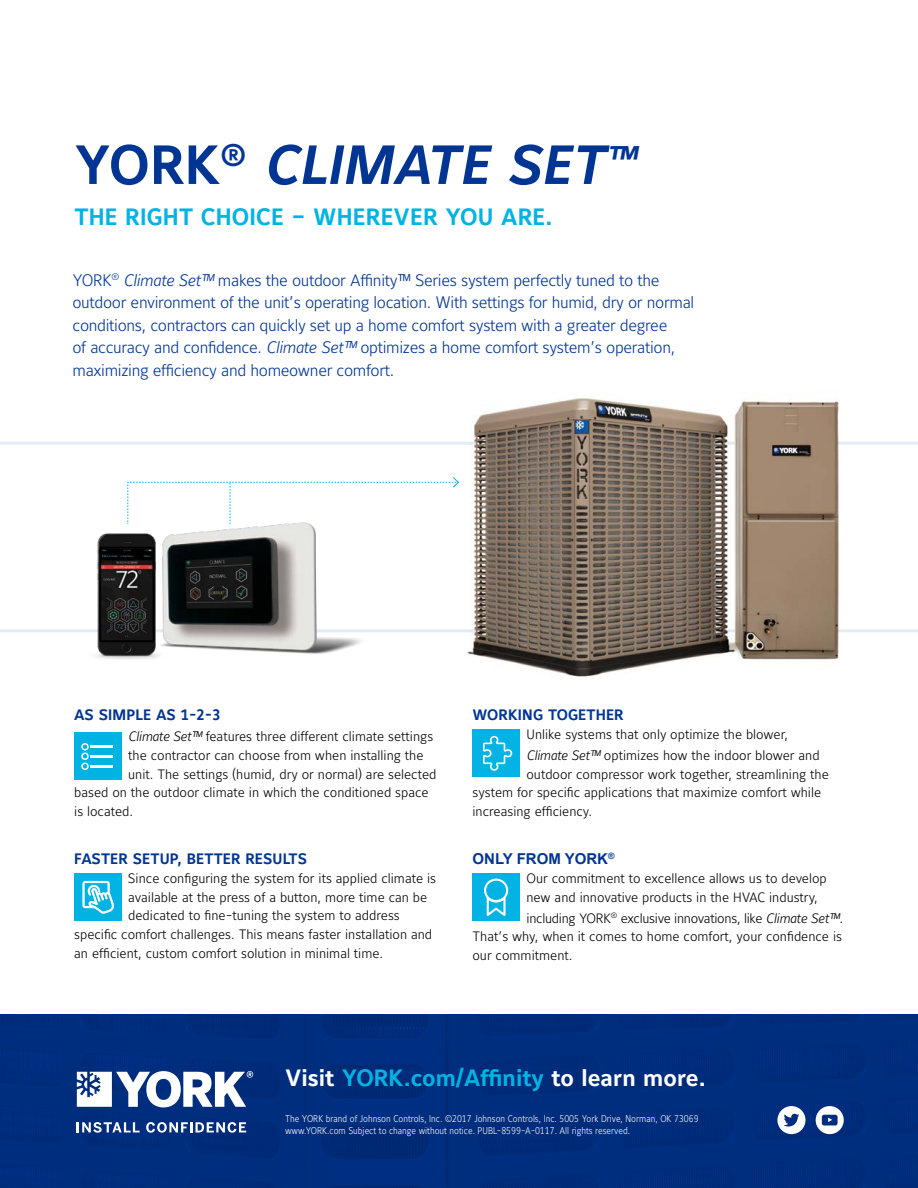
<style>
.page{position:relative;width:918px;height:1188px;background:#fff}
.page>*{position:absolute;margin:0;border:0;box-sizing:border-box;transform-origin:0 0}
.YRK___Hed{font:italic 700 54.6px "Maurea Jci Lf ML";letter-spacing:.01em;color:#003594}
.YRK___Subhed{font:700 23.4px "Maurea Jci Tf ML";color:#fff}
.YRK___Subhed-2{font:700 23.4px "Maurea Jci Tf ML";letter-spacing:.01em;color:#00b3e3}
.YRK___Body{font:300 16.5px/22.5px "Maurea Jci Lf ML";letter-spacing:-.02em;color:#003594}
.YRK___Subhed-3{font:700 15px "Maurea Jci Tf ML";letter-spacing:.01em;color:#003594}
.YRK___Subhed-4{font:700 15px "Arial";color:#003594}
.YRK___Body-2{font:300 13.5px/18.8px "Maurea Jci Lf ML";color:#000}
.yrkSS-Tailband{font:300 9.75px/12px "Maurea Jci Tf ML";color:#fff;scale:.9 1}
.s1{font-style:normal}
.s2{font-style:italic}
.s3{color:#00b3e3}
</style>
<div class="page">
<div style="left:0;top:1014px;width:918px;height:174px;background:#002e7e"></div>
<svg style="left:77px;top:1071px;width:176px;height:36px"></svg>
<svg style="left:77px;top:1122px;width:63px;height:11px"></svg>
<svg style="left:146px;top:1122px;width:100px;height:11px"></svg>
<div style="left:74px;top:732px;width:48px;height:47px;background:#00b3e3"></div>
<div style="left:81px;top:743px;width:8px;height:7px;border:2px solid #fff;border-radius:50%"></div>
<hr style="left:91px;top:746px;width:22px;height:2px;background:#fff">
<div style="left:81px;top:753px;width:8px;height:7px;border:2px solid #fff;border-radius:50%"></div>
<div style="left:81px;top:763px;width:8px;height:7px;border:2px solid #fff;border-radius:50%"></div>
<hr style="left:91px;top:755px;width:22px;height:3px;background:#fff">
<hr style="left:91px;top:765px;width:22px;height:3px;background:#fff">
<div style="left:74px;top:874px;width:48px;height:47px;background:#00b3e3"></div>
<svg style="left:83px;top:881px;width:31px;height:32px"></svg>
<div style="left:472px;top:730px;width:48px;height:47px;background:#00b3e3"></div>
<svg style="left:483px;top:736px;width:29px;height:35px"></svg>
<div style="left:472px;top:874px;width:48px;height:47px;background:#00b3e3"></div>
<div style="left:484px;top:879px;width:24px;height:23px;border:2px solid #fff;border-radius:50%"></div>
<svg style="left:485px;top:892px;width:22px;height:24px"></svg>
<hr style="left:0;top:629px;width:918px;height:3px;background:#e2ecf5">
<hr style="left:0;top:442px;width:918px;height:3px;background:#e2ecf5">
<img style="left:437px;top:397px;width:432px;height:280px">
<img style="left:475px;top:399px;width:109px;height:118px">
<img style="left:37px;top:525px;width:346px;height:134px">
<svg style="left:127px;top:476px;width:333px;height:49px"></svg>
<svg style="left:816px;top:1106px;width:28px;height:28px"></svg>
<svg style="left:777px;top:1106px;width:29px;height:28px"></svg>
<p class="YRK___Hed" style="left:75px;top:131px;width:564px"><span class="s1">YORK</span><sup>®</sup> CLIMATE SET<sup>™</sup></p>
<p class="YRK___Subhed-2" style="left:74px;top:203px;width:479px">THE RIGHT CHOICE – WHEREVER YOU ARE.</p>
<p class="YRK___Body" style="left:72px;top:268px;width:623px">YORK<sup>®</sup> <span class="s2">Climate Set™</span> makes the outdoor Affinity™ Series system perfectly tuned to the outdoor environment of the unit’s operating location. With settings for humid, dry or normal conditions, contractors can quickly set up a home comfort system with a greater degree<br>of accuracy and confidence. <span class="s2">Climate Set™</span> optimizes a home comfort system’s operation, maximizing efficiency and homeowner comfort.</p>
<p class="YRK___Subhed-3" style="left:74px;top:706px;width:148px">AS SIMPLE AS 1-2-3</p>
<p class="YRK___Body-2" style="left:128px;top:727px;width:307px"><span class="s2">Climate Set™</span> features three different climate settings</p>
<p class="YRK___Body-2" style="left:128px;top:745px;width:297px">the contractor can choose from when installing the</p>
<p class="YRK___Body-2" style="left:128px;top:764px;width:310px">unit. The settings (humid, dry or normal) are selected</p>
<p class="YRK___Body-2" style="left:74px;top:783px;width:356px">based on the outdoor climate in which the conditioned space</p>
<p class="YRK___Body-2" style="left:74px;top:802px;width:60px">is located.</p>
<p class="YRK___Subhed-3" style="left:74px;top:850px;width:234px">FASTER SETUP, BETTER RESULTS</p>
<p class="YRK___Body-2" style="left:128px;top:868px;width:310px">Since configuring the system for its applied climate is</p>
<p class="YRK___Body-2" style="left:128px;top:887px;width:301px">available at the press of a button, more time can be</p>
<p class="YRK___Body-2" style="left:128px;top:906px;width:273px">dedicated to fine-tuning the system to address</p>
<p class="YRK___Body-2" style="left:74px;top:925px;width:359px">specific comfort challenges. This means faster installation and</p>
<p class="YRK___Body-2" style="left:74px;top:943px;width:311px">an efficient, custom comfort solution in minimal time.</p>
<p class="YRK___Subhed-3" style="left:473px;top:706px;width:153px">WORKING TOGETHER</p>
<p class="YRK___Body-2" style="left:526px;top:723px;width:295px;line-height:21px">Unlike systems that only optimize the blower,<br><span class="s2">Climate Set™</span> optimizes how the indoor blower and</p>
<p class="YRK___Body-2" style="left:472px;top:764px;width:358px;text-indent:54px">outdoor compressor work together, streamlining the system for specific applications that maximize comfort while increasing efficiency.</p>
<p class="YRK___Subhed-4" style="left:472px;top:849px;width:144px">ONLY FROM YORK<sup>®</sup></p>
<p class="YRK___Body-2" style="left:526px;top:868px;width:302px">Our commitment to excellence allows us to develop new and innovative products in the HVAC industry,</p>
<p class="YRK___Body-2" style="left:472px;top:908px;width:372px;text-align:justify;text-indent:54px">including YORK<sup>®</sup> exclusive innovations, like <span class="s2">Climate Set™</span>.<br>That’s why, when it comes to home comfort, your confidence is our commitment.</p>
<p class="YRK___Subhed" style="left:285px;top:1064px;width:422px">Visit <span class="s3">YORK.com/Affinity</span> to learn more.</p>
<p class="yrkSS-Tailband" style="left:285px;top:1113px;width:461px">The YORK brand of Johnson Controls, Inc. ©2017 Johnson Controls, Inc. 5005 York Drive, Norman, OK 73069 www.YORK.com Subject to change without notice. PUBL-8599-A-0117. All rights reserved.</p>
</div>
